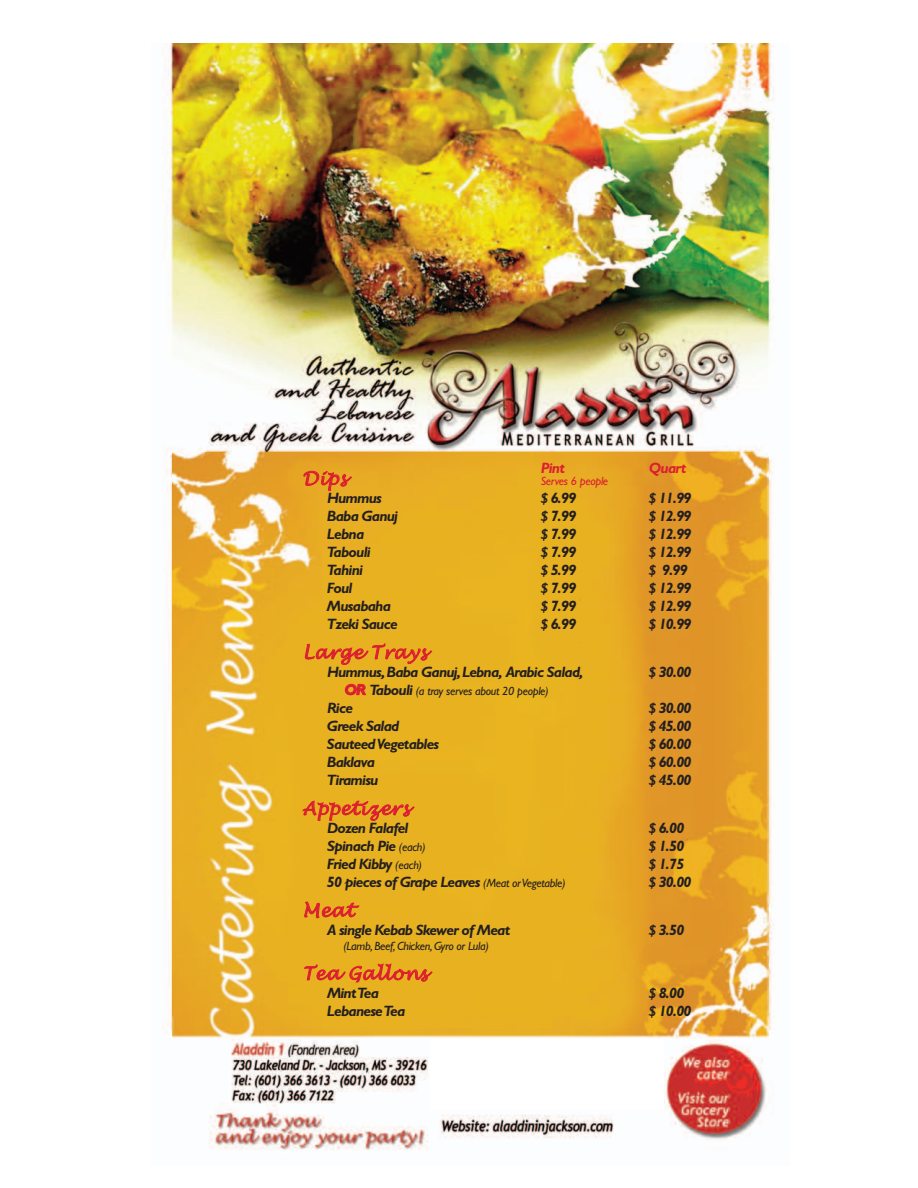
<style>
.page{position:relative;width:918px;height:1188px;background:#fff}
.page>*{position:absolute;margin:0;border:0;box-sizing:border-box;transform-origin:0 0}
.t1{font:italic 18px "Lucida Handwriting";letter-spacing:.035em;color:#db1e30}
.t2{font:italic 700 15px "Gill Sans";letter-spacing:-.05em;color:#231f20}
.t3{font:italic 700 15px "Gill Sans";letter-spacing:-.05em;color:#db1e30}
.t4{font:italic 12px "Gill Sans";letter-spacing:-.025em;color:#231f20}
.t5{font:italic 12px "Gill Sans";letter-spacing:-.025em;color:#db1e30}
.s1{font-weight:700;font-size:15px;color:#db1e30}
.s2{font-weight:700;font-size:15px}
.s3{font-weight:400;font-size:12px}
</style>
<div class="page">
<img style="left:163px;top:44px;width:611px;height:1107px">
<div style="left:430px;top:1035px;width:234px;height:75px;background:#fff"></div>
<img style="left:173px;top:452px;width:595px;height:586px">
<p class="t3" style="left:541px;top:459px;width:26px">Pint</p>
<p class="t3" style="left:649px;top:459px;width:39px">Quart</p>
<p class="t1" style="left:303px;top:468px;width:46px">Dips</p>
<p class="t5" style="left:541px;top:474px;width:69px">Serves 6 people</p>
<p class="t2" style="left:327px;top:489px;width:56px">Hummus</p>
<p class="t2" style="left:541px;top:489px;width:37px">$ 6.99</p>
<p class="t2" style="left:649px;top:489px;width:44px">$ 11.99</p>
<p class="t2" style="left:327px;top:507px;width:73px">Baba Ganuj</p>
<p class="t2" style="left:541px;top:507px;width:37px">$ 7.99</p>
<p class="t2" style="left:649px;top:507px;width:44px">$ 12.99</p>
<p class="t2" style="left:327px;top:525px;width:39px">Lebna</p>
<p class="t2" style="left:541px;top:525px;width:37px">$ 7.99</p>
<p class="t2" style="left:649px;top:525px;width:44px">$ 12.99</p>
<p class="t2" style="left:327px;top:543px;width:45px">Tabouli</p>
<p class="t2" style="left:541px;top:543px;width:37px">$ 7.99</p>
<p class="t2" style="left:649px;top:543px;width:44px">$ 12.99</p>
<p class="t2" style="left:327px;top:561px;width:38px">Tahini</p>
<p class="t2" style="left:541px;top:561px;width:37px">$ 5.99</p>
<p class="t2" style="left:649px;top:561px;width:40px">$ 9.99</p>
<p class="t2" style="left:327px;top:579px;width:27px">Foul</p>
<p class="t2" style="left:541px;top:579px;width:37px">$ 7.99</p>
<p class="t2" style="left:649px;top:579px;width:44px">$ 12.99</p>
<p class="t2" style="left:327px;top:597px;width:66px">Musabaha</p>
<p class="t2" style="left:541px;top:597px;width:37px">$ 7.99</p>
<p class="t2" style="left:649px;top:597px;width:44px">$ 12.99</p>
<p class="t2" style="left:327px;top:615px;width:72px">Tzeki Sauce</p>
<p class="t2" style="left:541px;top:615px;width:37px">$ 6.99</p>
<p class="t2" style="left:649px;top:615px;width:44px">$ 10.99</p>
<p class="t1" style="left:303px;top:642px;width:126px">Large Trays</p>
<p class="t2" style="left:327px;top:663px;width:258px">Hummus,Baba Ganuj,Lebna, Arabic Salad,</p>
<p class="t2" style="left:649px;top:663px;width:44px">$ 30.00</p>
<p class="t4" style="left:344px;top:684px;width:206px"><span class="s1">OR</span> <span class="s2">Tabouli</span> (a tray serves about 20 people)</p>
<p class="t2" style="left:327px;top:699px;width:28px">Rice</p>
<p class="t2" style="left:649px;top:699px;width:44px">$ 30.00</p>
<p class="t2" style="left:327px;top:717px;width:74px">Greek Salad</p>
<p class="t2" style="left:649px;top:717px;width:44px">$ 45.00</p>
<p class="t2" style="left:327px;top:735px;width:114px">SauteedVegetables</p>
<p class="t2" style="left:649px;top:735px;width:44px">$ 60.00</p>
<p class="t2" style="left:327px;top:753px;width:49px">Baklava</p>
<p class="t2" style="left:649px;top:753px;width:44px">$ 60.00</p>
<p class="t2" style="left:327px;top:771px;width:53px">Tiramisu</p>
<p class="t2" style="left:649px;top:771px;width:44px">$ 45.00</p>
<p class="t1" style="left:303px;top:798px;width:108px">Appetizers</p>
<p class="t2" style="left:327px;top:819px;width:83px">Dozen Falafel</p>
<p class="t2" style="left:649px;top:819px;width:37px">$ 6.00</p>
<p class="t2" style="left:327px;top:837px;width:100px">Spinach Pie <span class="s3">(each)</span></p>
<p class="t2" style="left:649px;top:837px;width:37px">$ 1.50</p>
<p class="t2" style="left:327px;top:855px;width:97px">Fried Kibby <span class="s3">(each)</span></p>
<p class="t2" style="left:649px;top:855px;width:37px">$ 1.75</p>
<p class="t2" style="left:327px;top:873px;width:240px">50 pieces of Grape Leaves <span class="s3">(Meat orVegetable)</span></p>
<p class="t2" style="left:649px;top:873px;width:44px">$ 30.00</p>
<p class="t1" style="left:303px;top:900px;width:53px">Meat</p>
<p class="t2" style="left:327px;top:921px;width:185px">A single Kebab Skewer of Meat</p>
<p class="t2" style="left:649px;top:921px;width:37px">$ 3.50</p>
<p class="t4" style="left:343px;top:939px;width:147px">(Lamb, Beef,Chicken,Gyro or Lula)</p>
<p class="t1" style="left:303px;top:963px;width:126px">Tea Gallons</p>
<p class="t2" style="left:327px;top:984px;width:54px">MintTea</p>
<p class="t2" style="left:649px;top:984px;width:37px">$ 8.00</p>
<p class="t2" style="left:327px;top:1002px;width:80px">LebaneseTea</p>
<p class="t2" style="left:649px;top:1002px;width:44px">$ 10.00</p>
</div>
